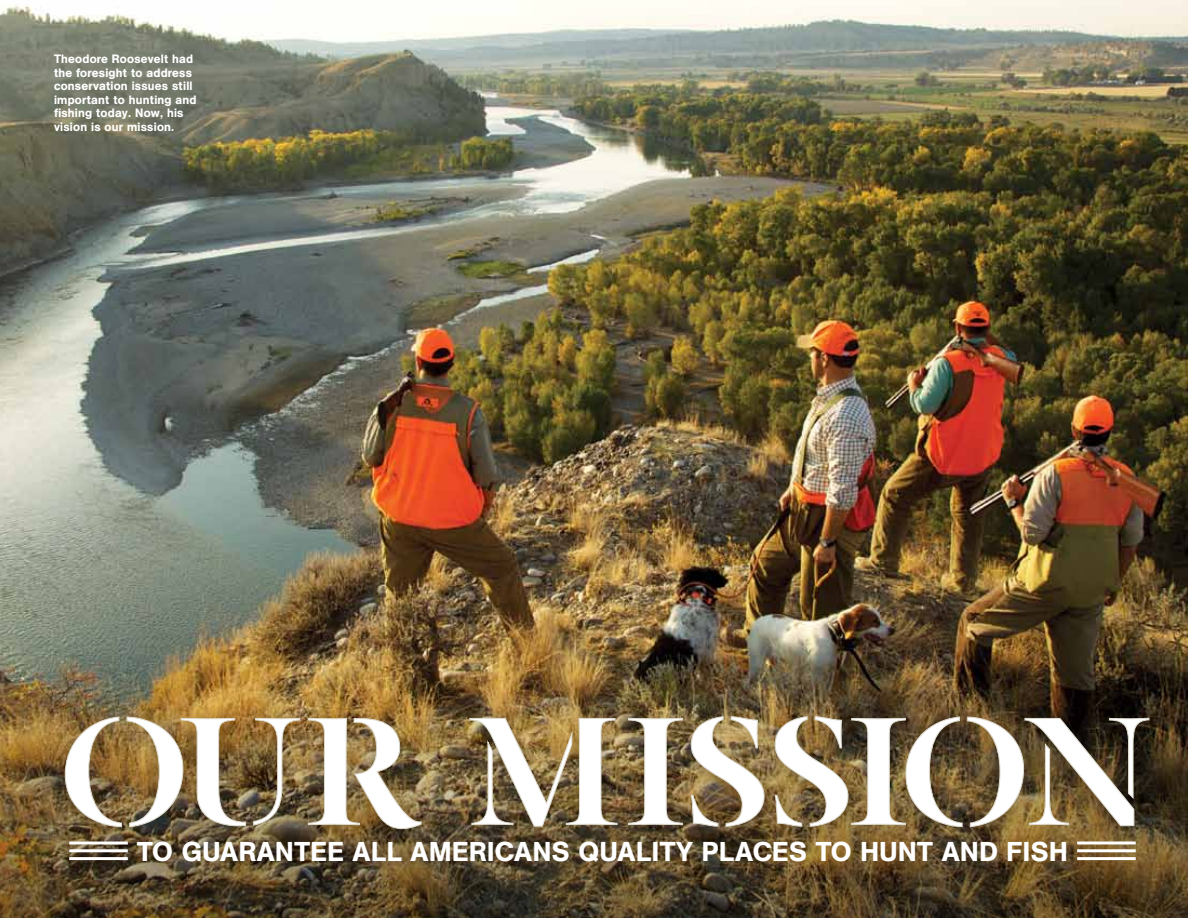
<style>
.page{position:relative;width:1188px;height:918px;background:#fff}
.page>*{position:absolute;margin:0;border:0;box-sizing:border-box;transform-origin:0 0}
.t1{font:173.55px "Ty Stencil Bld";letter-spacing:-.02em;color:#fff}
.t2{font:500 27px "AG Book Pro";letter-spacing:.02em;color:#fff}
.t3{font:500 12px/13.5px "AG Book Pro";letter-spacing:.02em;color:#fff}
</style>
<div class="page">
<img style="left:0;top:0;width:1188px;height:608px">
<img style="left:0;top:608px;width:1188px;height:310px">
<div style="left:46px;top:703px;width:1120px;height:149px;background:#000;opacity:.25"></div>
<img style="left:64px;top:716px;width:237px;height:112px">
<img style="left:307px;top:718px;width:115px;height:112px">
<img style="left:469px;top:717px;width:149px;height:110px">
<svg style="left:628px;top:718px;width:55px;height:108px"></svg>
<svg style="left:690px;top:716px;width:75px;height:111px"></svg>
<svg style="left:774px;top:716px;width:376px;height:112px"></svg>
<hr style="left:69px;top:842px;width:59px;height:2px;background:#fff">
<hr style="left:69px;top:849px;width:59px;height:3px;background:#fff">
<hr style="left:69px;top:857px;width:59px;height:3px;background:#fff">
<hr style="left:1077px;top:842px;width:59px;height:2px;background:#fff">
<hr style="left:1077px;top:849px;width:59px;height:3px;background:#fff">
<hr style="left:1077px;top:857px;width:59px;height:3px;background:#fff">
<p class="t3" style="left:54px;top:52px;width:144px">Theodore Roosevelt had the foresight to address conservation issues still important to hunting and fishing today. Now, his vision is our mission.</p>
<h1 class="t1" style="left:59px;top:673px;width:1094px">OUR MISSION</h1>
<h2 class="t2" style="left:137px;top:834px;width:929px">To Guarantee All Americans Quality Places to Hunt and Fish</h2>
</div>
